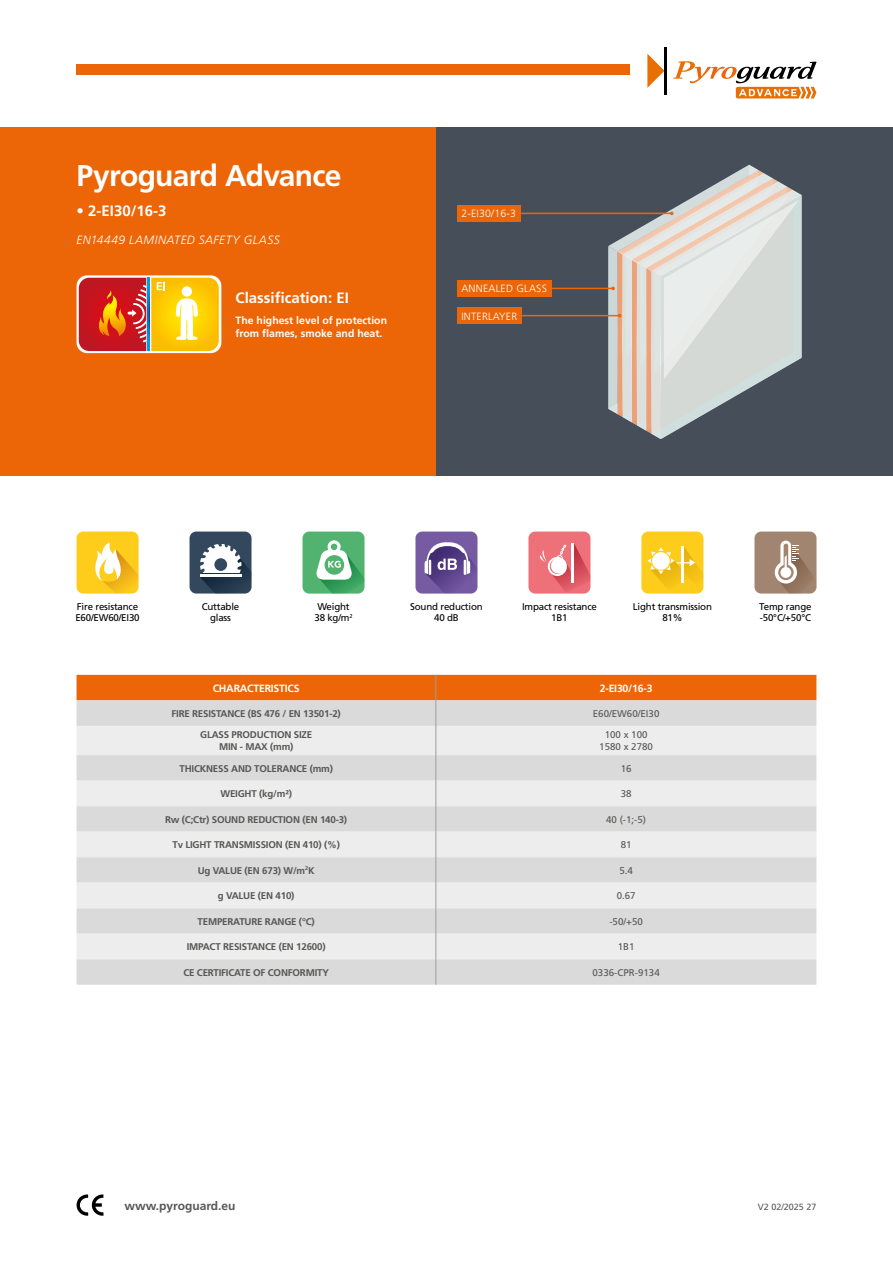
<style>
.page{position:relative;width:893px;height:1263px;background:#fff}
.page>*{position:absolute;margin:0;border:0;box-sizing:border-box;transform-origin:0 0}
.t1{font:700 30px "Frutiger LT Std";letter-spacing:-.025em;color:#fff}
.t2{font:700 15px "Frutiger LT Std";color:#fff}
.t3{font:italic 300 12px "Frutiger LT Std";letter-spacing:.04em;color:#fff}
.t4{font:700 12px "Frutiger LT Std";color:#575756}
.t5{font:700 10.5px/12.6px "Frutiger LT Std";color:#fff}
.t6{font:300 10.5px "Frutiger LT Std";letter-spacing:.02em;color:#fff}
.t7{font:700 10.5px "Frutiger LT Std";letter-spacing:-.02em;color:#fff}
.t8{font:700 9.75px/11.7px "Frutiger LT Std";letter-spacing:-.02em;color:#575756;text-align:center}
.t9{font:9.75px/11.7px "Frutiger LT Std";letter-spacing:-.02em;color:#000;text-align:center}
.t10{font:9.75px/11.7px "Frutiger LT Std";color:#575756;text-align:center}
.t11{font:9px "Frutiger LT Std";color:#575756}
</style>
<div class="page">
<div style="left:436px;top:128px;width:457px;height:348px;background:#464e59"></div>
<div style="left:0;top:128px;width:436px;height:348px;background:#ec6608"></div>
<div style="left:415px;top:531px;width:62px;height:63px;background:#765ba3;border-radius:7px"></div>
<svg style="left:424px;top:542px;width:53px;height:51px"></svg>
<div style="left:77px;top:531px;width:62px;height:63px;background:#fecc1b;border-radius:7px"></div>
<svg style="left:95px;top:542px;width:44px;height:52px"></svg>
<div style="left:528px;top:531px;width:62px;height:63px;background:#ee717a;border-radius:7px"></div>
<svg style="left:540px;top:543px;width:50px;height:51px"></svg>
<svg style="left:647px;top:54px;width:17px;height:34px"></svg>
<hr style="left:665px;top:47px;width:2px;height:47px;background:#000">
<svg style="left:673px;top:61px;width:143px;height:37px"></svg>
<svg style="left:77px;top:675px;width:739px;height:310px;background:#e3d8d1"></svg>
<div style="left:302px;top:531px;width:62px;height:63px;background:#51b36f;border-radius:7px"></div>
<svg style="left:316px;top:540px;width:48px;height:54px"></svg>
<div style="left:641px;top:531px;width:62px;height:63px;background:#fecc1b;border-radius:7px"></div>
<svg style="left:647px;top:546px;width:56px;height:47px"></svg>
<hr style="left:487px;top:213px;width:185px;height:1px;background:#ec6608">
<div style="left:457px;top:205px;width:63px;height:17px;background:#ec6608"></div>
<hr style="left:479px;top:288px;width:134px;height:1px;background:#ec6608">
<hr style="left:478px;top:315px;width:142px;height:1px;background:#ec6608">
<svg style="left:608px;top:165px;width:194px;height:274px"></svg>
<div style="left:457px;top:307px;width:64px;height:17px;background:#ec6608"></div>
<div style="left:457px;top:280px;width:94px;height:17px;background:#ec6608"></div>
<div style="left:754px;top:531px;width:62px;height:62px;background:#a28571;border-radius:7px"></div>
<svg style="left:775px;top:541px;width:41px;height:52px"></svg>
<svg style="left:77px;top:275px;width:144px;height:78px"></svg>
<svg style="left:79px;top:278px;width:140px;height:73px;background:#df812d"></svg>
<div style="left:190px;top:531px;width:61px;height:62px;background:#33485d;border-radius:7px"></div>
<svg style="left:200px;top:544px;width:51px;height:49px"></svg>
<div style="left:77px;top:64px;width:553px;height:10px;background:#ec6608"></div>
<svg style="left:77px;top:1194px;width:26px;height:22px"></svg>
<h1 class="t1" style="left:77px;top:158px;width:266px">Pyroguard Advance</h1>
<h2 class="t2" style="left:77px;top:202px;width:92px">• 2-EI30/16-3</h2>
<p class="t3" style="left:77px;top:232px;width:205px">EN14449 LAMINATED SAFETY GLASS</p>
<h2 class="t2" style="left:236px;top:289px;width:115px">Classification: EI</h2>
<p class="t5" style="left:236px;top:314px;width:153px">The highest level of protection from flames, smoke and heat.</p>
<p class="t6" style="left:461px;top:208px;width:56px">2-EI30/16-3</p>
<p class="t6" style="left:461px;top:283px;width:87px">ANNEALED GLASS</p>
<p class="t6" style="left:461px;top:310px;width:57px">INTERLAYER</p>
<p class="t9" style="left:202px;top:600px;width:39px">Cuttable glass</p>
<p class="t9" style="left:314px;top:600px;width:40px;text-align:left">Weight<br>38 kg/m<sup>2</sup></p>
<p class="t9" style="left:633px;top:600px;width:81px">Light transmission<br>81%</p>
<p class="t9" style="left:759px;top:600px;width:54px;text-align:left">Temp range -50°C/+50°C</p>
<p class="t9" style="left:410px;top:600px;width:74px">Sound reduction<br>40 dB</p>
<p class="t9" style="left:75px;top:600px;width:66px;text-align:left">Fire resistance<br>E60/EW60/EI30</p>
<p class="t9" style="left:522px;top:600px;width:76px">Impact resistance<br>1B1</p>
<p class="t7" style="left:213px;top:682px;width:88px">CHARACTERISTICS</p>
<p class="t5" style="left:600px;top:682px;width:54px">2-EI30/16-3</p>
<p class="t8" style="left:171px;top:708px;width:171px">FIRE RESISTANCE (BS 476 / EN 13501-2)</p>
<p class="t10" style="left:593px;top:708px;width:68px">E60/EW60/EI30</p>
<p class="t8" style="left:200px;top:729px;width:114px">GLASS PRODUCTION SIZE<br>MIN - MAX (mm)</p>
<p class="t10" style="left:599px;top:729px;width:55px">100 x 100<br>1580 x 2780</p>
<p class="t8" style="left:179px;top:762px;width:155px">THICKNESS AND TOLERANCE (mm)</p>
<p class="t10" style="left:621px;top:762px;width:12px">16</p>
<p class="t8" style="left:220px;top:788px;width:73px">WEIGHT (kg/m²)</p>
<p class="t10" style="left:621px;top:788px;width:12px">38</p>
<p class="t8" style="left:165px;top:813px;width:184px">Rw (C;Ctr) SOUND REDUCTION (EN 140-3)</p>
<p class="t10" style="left:606px;top:813px;width:42px">40 (-1;-5)</p>
<p class="t8" style="left:172px;top:839px;width:169px">Tv LIGHT TRANSMISSION (EN 410) (%)</p>
<p class="t10" style="left:621px;top:839px;width:12px">81</p>
<p class="t8" style="left:198px;top:864px;width:118px">Ug VALUE (EN 673) W/m<sup>2</sup>K</p>
<p class="t10" style="left:619px;top:864px;width:15px">5.4</p>
<p class="t8" style="left:218px;top:890px;width:78px">g VALUE (EN 410)</p>
<p class="t10" style="left:617px;top:890px;width:20px">0.67</p>
<p class="t8" style="left:198px;top:915px;width:119px">TEMPERATURE RANGE (°C)</p>
<p class="t10" style="left:609px;top:915px;width:35px">-50/+50</p>
<p class="t8" style="left:187px;top:941px;width:140px">IMPACT RESISTANCE (EN 12600)</p>
<p class="t10" style="left:618px;top:941px;width:18px">1B1</p>
<p class="t8" style="left:183px;top:966px;width:147px">CE CERTIFICATE OF CONFORMITY</p>
<p class="t10" style="left:592px;top:966px;width:69px">0336-CPR-9134</p>
<p class="t4" style="left:125px;top:1198px;width:112px">www.pyroguard.eu</p>
<p class="t11" style="left:758px;top:1201px;width:60px">V2 02/2025 27</p>
</div>
